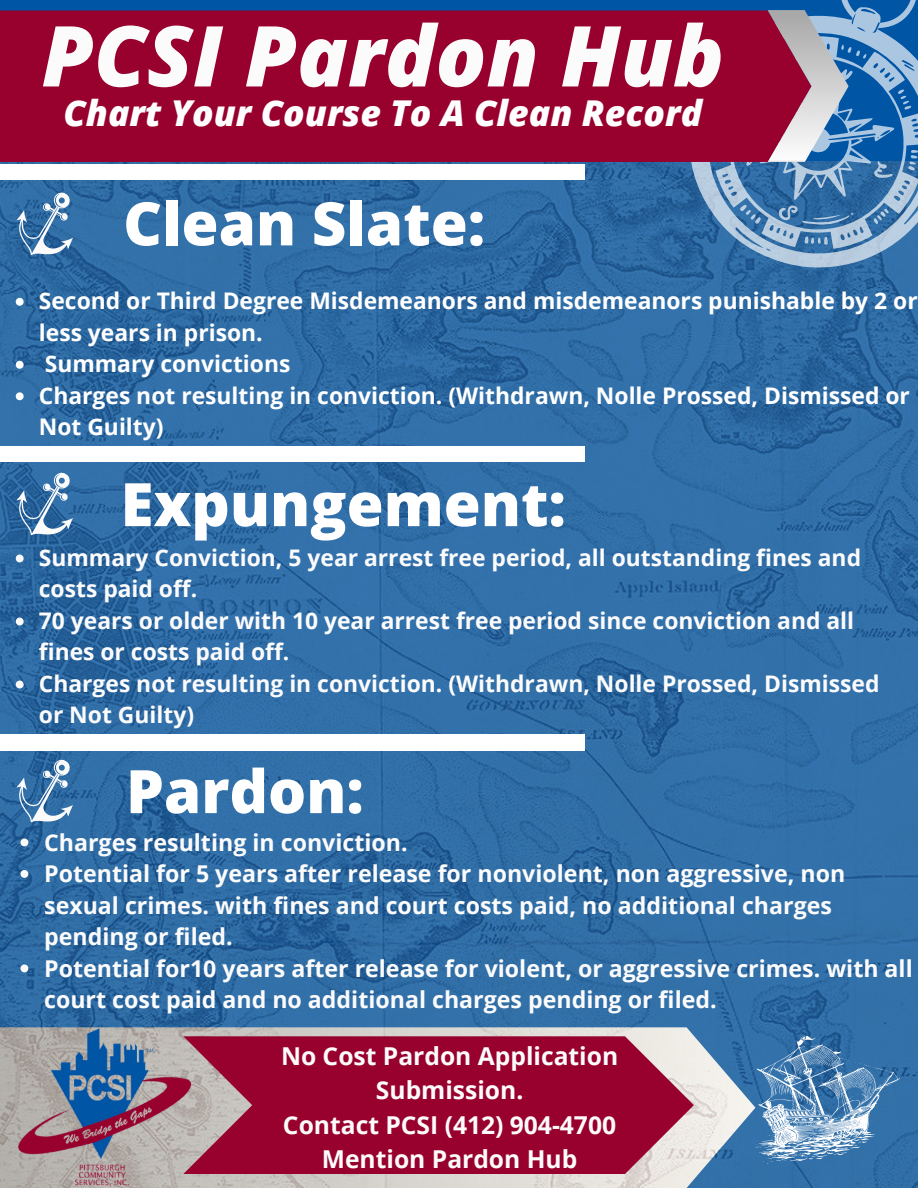
<style>
.page{position:relative;width:918px;height:1188px;background:#fff}
.page>*{position:absolute;margin:0;border:0;box-sizing:border-box;transform-origin:0 0}
.t1{font:italic 800 84px "Open Sans";color:#fcfbfc}
.t2{font:800 60px "Open Sans";color:#fff}
.t3{font:italic 800 35.55px "Open Sans";color:#fff}
.t4{font:700 24.6px/34.3px "Open Sans";color:#fcfbfc;text-align:center}
.t5{font:700 23.25px/31.5px "Open Sans";color:#fcfbfc}
.t6{font:700 22.8px/31.5px "Open Sans";color:#fcfbfc}
.t7{font:700 22.8px/31.5px "Open Sans";color:#fff}
</style>
<div class="page">
<img style="left:0;top:162px;width:918px;height:1026px">
<svg style="left:652px;top:0;width:266px;height:307px;background:#2766a2"></svg>
<svg style="left:679px;top:5px;width:239px;height:278px;background:#4379ac"></svg>
<svg style="left:16px;top:298px;width:8px;height:8px"></svg>
<svg style="left:16px;top:361px;width:8px;height:8px"></svg>
<svg style="left:16px;top:392px;width:8px;height:8px"></svg>
<div style="left:0;top:11px;width:717px;height:151px;background:#98012e"></div>
<svg style="left:717px;top:11px;width:201px;height:234px;background:#73729c"></svg>
<div style="left:0;top:164px;width:585px;height:15px;background:#fff"></div>
<img style="left:5px;top:1017px;width:206px;height:171px">
<svg style="left:745px;top:1027px;width:162px;height:138px;background:#5688b6"></svg>
<svg style="left:16px;top:618px;width:8px;height:7px"></svg>
<svg style="left:16px;top:681px;width:8px;height:7px"></svg>
<div style="left:0;top:447px;width:585px;height:15px;background:#fff"></div>
<div style="left:0;top:735px;width:585px;height:15px;background:#fff"></div>
<svg style="left:5px;top:179px;width:87px;height:91px;background:#4379ab"></svg>
<svg style="left:21px;top:870px;width:7px;height:8px"></svg>
<svg style="left:21px;top:965px;width:7px;height:7px"></svg>
<svg style="left:5px;top:462px;width:87px;height:100px;background:#3e74a7"></svg>
<svg style="left:5px;top:750px;width:87px;height:96px;background:#447aac"></svg>
<svg style="left:183px;top:1036px;width:511px;height:138px;background:#a01d43"></svg>
<p class="t1" style="left:42px;top:-3px;width:684px">PCSI Pardon Hub</p>
<p class="t3" style="left:63px;top:88px;width:640px">Chart Your Course To A Clean Record</p>
<p class="t2" style="left:123px;top:181px;width:363px">Clean Slate:</p>
<p class="t7" style="left:39px;top:285px;width:880px">Second or Third Degree Misdemeanors and misdemeanors punishable by 2 or less years in prison.</p>
<p class="t7" style="left:45px;top:348px;width:247px">Summary convictions</p>
<p class="t7" style="left:39px;top:379px;width:873px">Charges not resulting in conviction. (Withdrawn, Nolle Prossed, Dismissed or<br>Not Guilty)</p>
<p class="t2" style="left:121px;top:462px;width:447px">Expungement:</p>
<p class="t6" style="left:39px;top:541px;width:824px">Summary Conviction, 5 year arrest free period, all outstanding fines and costs paid off.</p>
<p class="t6" style="left:39px;top:604px;width:817px">70 years or older with 10 year arrest free period since conviction and all fines or costs paid off.</p>
<p class="t6" style="left:39px;top:667px;width:842px">Charges not resulting in conviction. (Withdrawn, Nolle Prossed, Dismissed or Not Guilty)</p>
<p class="t2" style="left:126px;top:749px;width:239px">Pardon:</p>
<p class="t5" style="left:44px;top:826px;width:365px">Charges resulting in conviction.</p>
<p class="t5" style="left:44px;top:858px;width:803px">Potential for 5 years after release for nonviolent, non aggressive, non sexual crimes. with fines and court costs paid, no additional charges pending or filed.</p>
<p class="t5" style="left:44px;top:952px;width:870px">Potential for10 years after release for violent, or aggressive crimes. with all court cost paid and no additional charges pending or filed.</p>
<p class="t4" style="left:281px;top:1038px;width:339px">No Cost Pardon Application<br>Submission.</p>
<p class="t4" style="left:283px;top:1107px;width:335px">Contact PCSI (412) 904-4700</p>
<p class="t4" style="left:322px;top:1142px;width:257px">Mention Pardon Hub</p>
</div>
